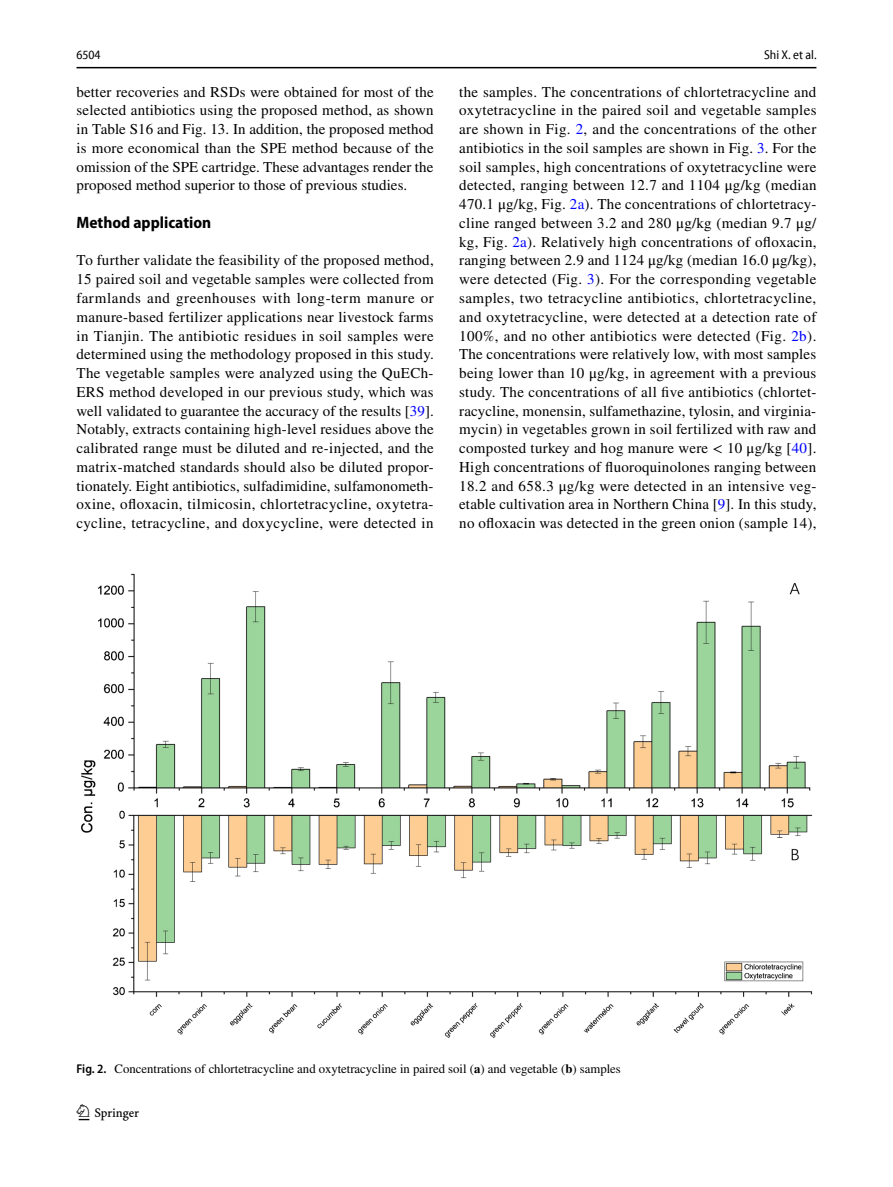
<style>
.page{position:relative;width:893px;height:1187px;background:#fff}
.page>*{position:absolute;margin:0;border:0;box-sizing:border-box;transform-origin:0 0}
.t1{font:22.5px "Springnew Regular 2";color:#000}
.t2{font:700 semi-condensed 16.5px "Myriad Pro";color:#000}
.t3{font:15px/18.8px "STIX";letter-spacing:.02em;color:#000;text-align:justify}
.t4{font:12.75px "STIX";color:#000}
.t5{font:semi-condensed 12.75px "Myriad Pro Unic";color:#000}
.s1{color:#00f}
.s2{font-family:"Myriad Pro";font-weight:600;font-stretch:semi-condensed}
.s3{font-weight:700}
</style>
<div class="page">
<hr style="left:77px;top:67px;width:739px;height:1px;background:#000">
<img style="left:81px;top:573px;width:731px;height:465px">
<p class="t5" style="left:76px;top:50px;width:26px">6504</p>
<p class="t5" style="left:764px;top:50px;width:54px">Shi X. et al.</p>
<p class="t3" style="left:77px;top:83px;width:359px">better recoveries and RSDs were obtained for most of the selected antibiotics using the proposed method, as shown in Table S16 and Fig. 13. In addition, the proposed method is more economical than the SPE method because of the omission of the SPE cartridge. These advantages render the proposed method superior to those of previous studies.</p>
<p class="t2" style="left:77px;top:213px;width:136px">Method application</p>
<p class="t3" style="left:77px;top:252px;width:359px">To further validate the feasibility of the proposed method, 15 paired soil and vegetable samples were collected from farmlands and greenhouses with long-term manure or manure-based fertilizer applications near livestock farms in Tianjin. The antibiotic residues in soil samples were determined using the methodology proposed in this study.<br>The vegetable samples were analyzed using the QuECh-ERS method developed in our previous study, which was well validated to guarantee the accuracy of the results [<span class="s1">39</span>].<br>Notably, extracts containing high-level residues above the calibrated range must be diluted and re-injected, and the matrix-matched standards should also be diluted propor&shy;tionately. Eight antibiotics, sulfadimidine, sulfamonometh&shy;oxine, ofloxacin, tilmicosin, chlortetracycline, oxytetra&shy;cycline, tetracycline, and doxycycline, were detected in</p>
<p class="t3" style="left:459px;top:83px;width:359px">the samples. The concentrations of chlortetracycline and oxytetracycline in the paired soil and vegetable samples are shown in Fig. <span class="s1">2</span>, and the concentrations of the other antibiotics in the soil samples are shown in Fig. <span class="s1">3</span>. For the soil samples, high concentrations of oxytetracycline were detected, ranging between 12.7 and 1104 μg/kg (median 470.1 μg/kg, Fig. <span class="s1">2a</span>). The concentrations of chlortetracy&shy;cline ranged between 3.2 and 280 μg/kg (median 9.7 μg/ kg, Fig. <span class="s1">2a</span>). Relatively high concentrations of ofloxacin, ranging between 2.9 and 1124 μg/kg (median 16.0 μg/kg), were detected (Fig. <span class="s1">3</span>). For the corresponding vegetable samples, two tetracycline antibiotics, chlortetracycline, and oxytetracycline, were detected at a detection rate of 100%, and no other antibiotics were detected (Fig. <span class="s1">2b</span>).<br>The concentrations were relatively low, with most samples being lower than 10 μg/kg, in agreement with a previous study. The concentrations of all five antibiotics (chlortet&shy;racycline, monensin, sulfamethazine, tylosin, and virginia&shy;mycin) in vegetables grown in soil fertilized with raw and composted turkey and hog manure were &lt; 10 μg/kg [<span class="s1">40</span>].<br>High concentrations of fluoroquinolones ranging between 18.2 and 658.3 μg/kg were detected in an intensive veg&shy;etable cultivation area in Northern China [<span class="s1">9</span>]. In this study, no ofloxacin was detected in the green onion (sample 14),</p>
<p class="t4" style="left:77px;top:1060px;width:546px"><span class="s2">Fig. 2.</span> Concentrations of chlortetracycline and oxytetracycline in paired soil (<span class="s3">a</span>) and vegetable (<span class="s3">b</span>) samples</p>
<h1 class="t1" style="left:79px;top:1104px;width:62px">1 3</h1>
</div>
